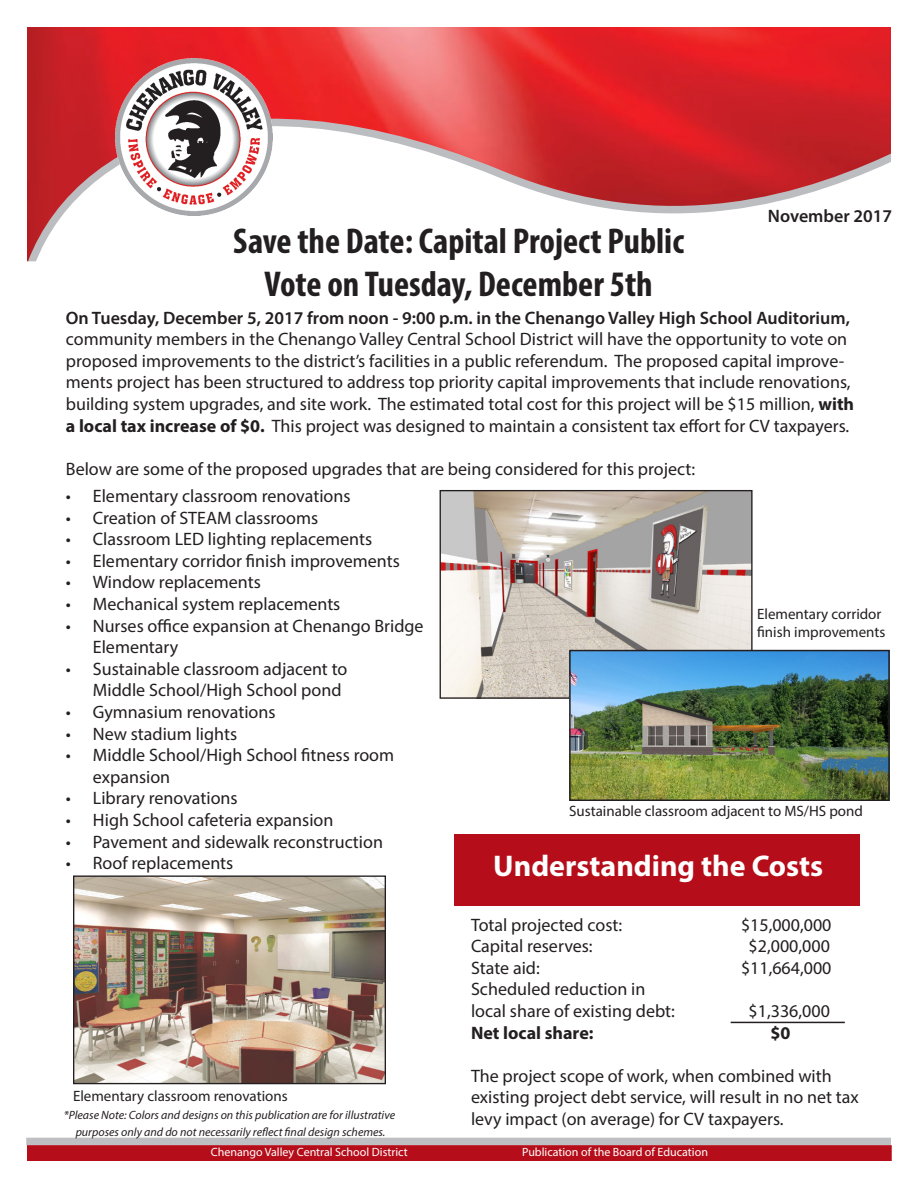
<style>
.page{position:relative;width:918px;height:1188px;background:#fff}
.page>*{position:absolute;margin:0;border:0;box-sizing:border-box;transform-origin:0 0}
.Body_Copy_10{font:700 condensed 36px "Myriad Pro";color:#231f20}
.Body_Copy_10-2{font:700 30px "Myriad Pro";color:#fff}
.Body_Copy_10-3{font:18px/21.6px "Myriad Pro";color:#231f20}
.Body_Copy_10-4{font:700 18px "Myriad Pro";color:#231f20}
.t1{font:600 18px "Myriad Pro";color:#231f20}
.Body_Copy_10-5{font:15px/18px "Myriad Pro";color:#231f20}
.t2{font:italic 12px/17.2px "Myriad Pro";color:#231f20;text-align:center}
.t3{font:12px "Myriad Pro";color:#fff}
.s1{font-weight:600}
.s2{font-weight:700}
</style>
<div class="page">
<svg style="left:27px;top:27px;width:864px;height:234px"></svg>
<div style="left:26px;top:1138px;width:865px;height:7px;background:#bebfc2"></div>
<img style="left:116px;top:58px;width:157px;height:157px">
<div style="left:28px;top:1146px;width:863px;height:14px;background:#b50e1a"></div>
<div style="left:27px;top:1145px;width:865px;height:16px;border:2px solid #b50e1a"></div>
<img style="left:442px;top:492px;width:309px;height:205px">
<div style="left:440px;top:490px;width:313px;height:209px;border:1px solid #231f20"></div>
<div style="left:454px;top:834px;width:406px;height:71px;background:#b50e1a"></div>
<hr style="left:731px;top:1022px;width:114px;height:1px;background:#231f20">
<img style="left:572px;top:653px;width:315px;height:145px">
<div style="left:569px;top:650px;width:321px;height:151px;border:2px solid #231f20"></div>
<img style="left:75px;top:877px;width:309px;height:205px">
<div style="left:73px;top:875px;width:313px;height:209px;border:1px solid #231f20"></div>
<p class="Body_Copy_10" style="left:233px;top:218px;width:452px">Save the Date: Capital Project Public</p>
<p class="Body_Copy_10" style="left:265px;top:261px;width:390px">Vote on Tuesday, December 5th</p>
<p class="t1" style="left:768px;top:205px;width:126px">November 2017</p>
<p class="Body_Copy_10-3" style="left:66px;top:306px;width:790px"><span class="s1">On Tuesday, December 5, 2017 from noon - 9:00 p.m. in the Chenango Valley High School Auditorium, </span>community members in the Chenango Valley Central School District will have the opportunity to vote on proposed improvements to the district’s facilities in a public referendum. The proposed capital improve&shy;ments project has been structured to address top priority capital improvements that include renovations, building system upgrades, and site work. The estimated total cost for this project will be $15 million, <span class="s2">with a local tax increase of $0.</span> This project was designed to maintain a consistent tax effort for CV taxpayers.</p>
<p class="Body_Copy_10-3" style="left:66px;top:458px;width:631px">Below are some of the proposed upgrades that are being considered for this project:</p>
<p class="Body_Copy_10-3" style="left:66px;top:485px;width:286px">• Elementary classroom renovations</p>
<p class="Body_Copy_10-3" style="left:66px;top:506px;width:254px">• Creation of STEAM classrooms</p>
<p class="Body_Copy_10-3" style="left:66px;top:528px;width:308px">• Classroom LED lighting replacements</p>
<p class="Body_Copy_10-3" style="left:66px;top:550px;width:336px">• Elementary corridor finish improvements</p>
<p class="Body_Copy_10-3" style="left:66px;top:571px;width:197px">• Window replacements</p>
<p class="Body_Copy_10-3" style="left:66px;top:593px;width:276px">• Mechanical system replacements</p>
<p class="Body_Copy_10-3" style="left:93px;top:614px;width:332px;text-indent:-27px">• Nurses office expansion at Chenango Bridge<br>Elementary</p>
<p class="Body_Copy_10-3" style="left:93px;top:658px;width:256px;text-indent:-27px">• Sustainable classroom adjacent to<br>Middle School/High School pond</p>
<p class="Body_Copy_10-3" style="left:66px;top:701px;width:211px">• Gymnasium renovations</p>
<p class="Body_Copy_10-3" style="left:66px;top:722px;width:173px">• New stadium lights</p>
<p class="Body_Copy_10-3" style="left:93px;top:744px;width:303px;text-indent:-27px">• Middle School/High School fitness room expansion</p>
<p class="Body_Copy_10-3" style="left:66px;top:787px;width:173px">• Library renovations</p>
<p class="Body_Copy_10-3" style="left:66px;top:809px;width:269px">• High School cafeteria expansion</p>
<p class="Body_Copy_10-3" style="left:66px;top:830px;width:319px">• Pavement and sidewalk reconstruction</p>
<p class="Body_Copy_10-3" style="left:66px;top:852px;width:169px">• Roof replacements</p>
<p class="Body_Copy_10-2" style="left:493px;top:847px;width:332px">Understanding the Costs</p>
<p class="Body_Copy_10-3" style="left:471px;top:913px;width:153px">Total projected cost:</p>
<p class="Body_Copy_10-3" style="left:741px;top:913px;width:92px">$15,000,000</p>
<p class="Body_Copy_10-3" style="left:471px;top:935px;width:123px">Capital reserves:</p>
<p class="Body_Copy_10-3" style="left:749px;top:935px;width:83px">$2,000,000</p>
<p class="Body_Copy_10-3" style="left:471px;top:957px;width:70px">State aid:</p>
<p class="Body_Copy_10-3" style="left:741px;top:957px;width:92px">$11,664,000</p>
<p class="Body_Copy_10-3" style="left:471px;top:978px;width:176px">Scheduled reduction in</p>
<p class="Body_Copy_10-3" style="left:471px;top:1000px;width:205px">local share of existing debt:</p>
<p class="Body_Copy_10-3" style="left:749px;top:1000px;width:83px">$1,336,000</p>
<p class="Body_Copy_10-4" style="left:471px;top:1021px;width:124px">Net local share:</p>
<p class="Body_Copy_10-4" style="left:771px;top:1021px;width:21px">$0</p>
<p class="Body_Copy_10-3" style="left:471px;top:1065px;width:389px">The project scope of work, when combined with existing project debt service, will result in no net tax levy impact (on average) for CV taxpayers.</p>
<p class="Body_Copy_10-5" style="left:757px;top:605px;width:130px">Elementary corridor finish improvements</p>
<p class="Body_Copy_10-5" style="left:569px;top:802px;width:295px">Sustainable classroom adjacent to MS/HS pond</p>
<p class="Body_Copy_10-5" style="left:73px;top:1087px;width:216px">Elementary classroom renovations</p>
<p class="t2" style="left:64px;top:1106px;width:333px">*Please Note: Colors and designs on this publication are for illustrative purposes only and do not necessarily reflect final design schemes.</p>
<p class="t3" style="left:211px;top:1145px;width:198px">Chenango Valley Central School District</p>
<p class="t3" style="left:522px;top:1145px;width:187px">Publication of the Board of Education</p>
</div>
